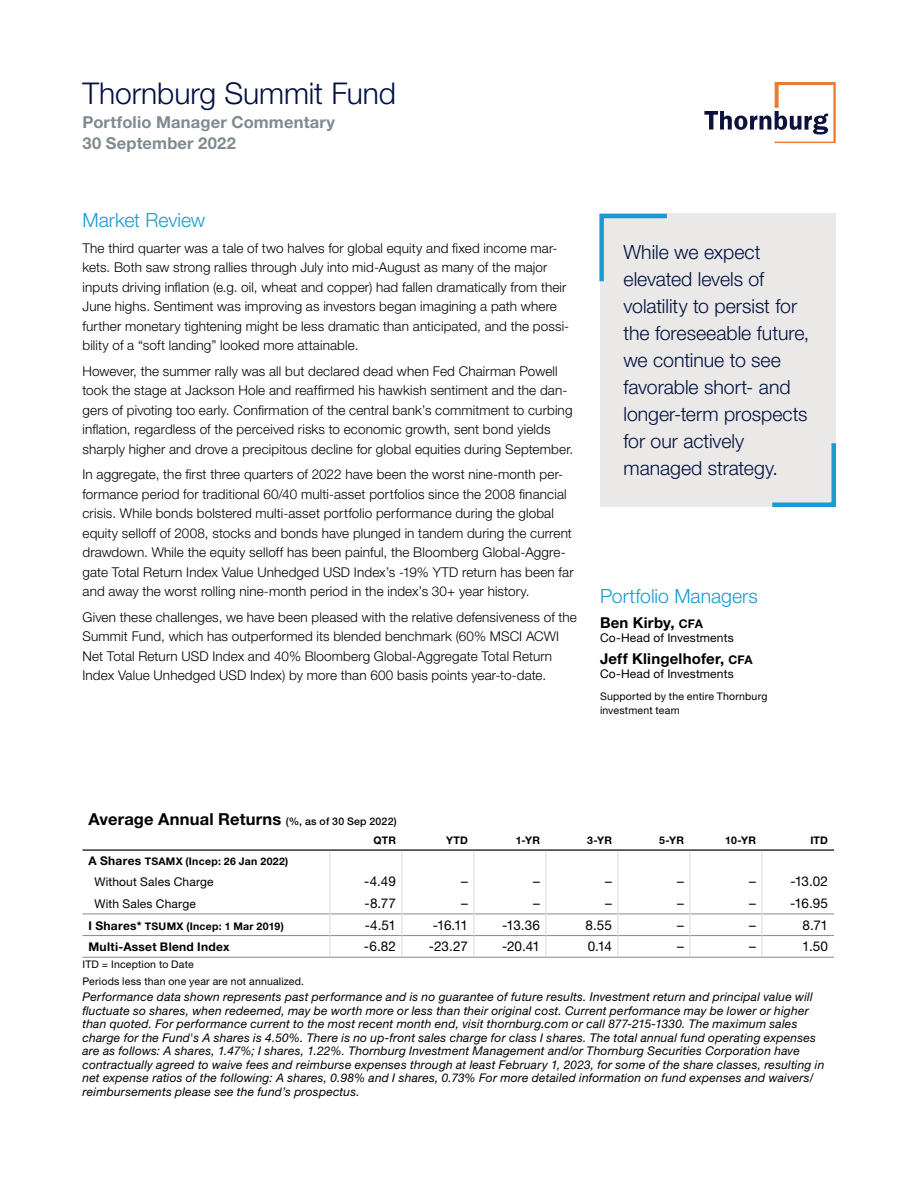
<style>
.page{position:relative;width:918px;height:1188px;background:#fff}
.page>*{position:absolute;margin:0;border:0;box-sizing:border-box;transform-origin:0 0}
.t1{font:300 30px "Helvetica Neue LT Std";letter-spacing:-.005em;color:#00103f}
.t2{font:300 19.5px/27px "Helvetica Neue LT Std";color:#00103f}
.t3{font:300 19.5px "Helvetica Neue LT Std";color:#1a99d2}
.t4{font:700 16.5px/21px "Helvetica Neue LT Std";letter-spacing:.01em;color:#808b91}
.t5{font:700 16.5px "Helvetica Neue LT Std";letter-spacing:.01em;color:#000}
.t6{font:700 15px "Helvetica Neue LT Std";letter-spacing:.015em;color:#000}
.t7{font:300 13.5px/19.5px "Helvetica Neue LT Std";letter-spacing:.01em;color:#000}
.t8{font:13.5px "Helvetica Neue LT Std";letter-spacing:-.01em;color:#000}
.t9{font:italic 12px/13.5px "Helvetica Neue LT Std";letter-spacing:.02em;color:#000}
.t10{font:12px "Helvetica Neue LT Std";letter-spacing:.015em;color:#000}
.t11{font:700 12px "Helvetica Neue LT Std";letter-spacing:.025em;color:#000}
.t12{font:10.5px/16.5px "Helvetica Neue LT Std";letter-spacing:.015em;color:#000}
.t13{font:700 10.5px "Helvetica Neue LT Std";letter-spacing:.025em;color:#000}
.s1{font-size:12px}
.s2{font-weight:500;font-size:10.5px}
</style>
<div class="page">
<svg style="left:704px;top:82px;width:132px;height:61px"></svg>
<div style="left:600px;top:213px;width:236px;height:294px;background:#ebe9e7"></div>
<hr style="left:82px;top:849px;width:248px;height:2px;background:#333">
<hr style="left:330px;top:849px;width:72px;height:2px;background:#333">
<hr style="left:402px;top:849px;width:72px;height:2px;background:#333">
<hr style="left:474px;top:849px;width:72px;height:2px;background:#333">
<hr style="left:546px;top:849px;width:72px;height:2px;background:#333">
<hr style="left:618px;top:849px;width:72px;height:2px;background:#333">
<hr style="left:690px;top:849px;width:72px;height:2px;background:#333">
<hr style="left:762px;top:849px;width:72px;height:2px;background:#333">
<hr style="left:82px;top:914px;width:248px;height:1px;background:#808b91">
<hr style="left:330px;top:914px;width:72px;height:1px;background:#808b91">
<hr style="left:402px;top:914px;width:72px;height:1px;background:#808b91">
<hr style="left:474px;top:914px;width:72px;height:1px;background:#808b91">
<hr style="left:546px;top:914px;width:72px;height:1px;background:#808b91">
<hr style="left:618px;top:914px;width:72px;height:1px;background:#808b91">
<hr style="left:690px;top:914px;width:72px;height:1px;background:#808b91">
<hr style="left:762px;top:914px;width:72px;height:1px;background:#808b91">
<hr style="left:82px;top:935px;width:248px;height:1px;background:#808b91">
<hr style="left:330px;top:935px;width:72px;height:1px;background:#808b91">
<hr style="left:402px;top:935px;width:72px;height:1px;background:#808b91">
<hr style="left:474px;top:935px;width:72px;height:1px;background:#808b91">
<hr style="left:546px;top:935px;width:72px;height:1px;background:#808b91">
<hr style="left:618px;top:935px;width:72px;height:1px;background:#808b91">
<hr style="left:690px;top:935px;width:72px;height:1px;background:#808b91">
<hr style="left:762px;top:935px;width:72px;height:1px;background:#808b91">
<hr style="left:82px;top:957px;width:248px;height:1px;background:#808b91">
<hr style="left:330px;top:957px;width:72px;height:1px;background:#808b91">
<hr style="left:402px;top:957px;width:72px;height:1px;background:#808b91">
<hr style="left:474px;top:957px;width:72px;height:1px;background:#808b91">
<hr style="left:546px;top:957px;width:72px;height:1px;background:#808b91">
<hr style="left:618px;top:957px;width:72px;height:1px;background:#808b91">
<hr style="left:690px;top:957px;width:72px;height:1px;background:#808b91">
<hr style="left:762px;top:957px;width:72px;height:1px;background:#808b91">
<svg style="left:330px;top:851px;width:1px;height:106px"></svg>
<svg style="left:402px;top:851px;width:1px;height:106px"></svg>
<svg style="left:474px;top:851px;width:1px;height:106px"></svg>
<svg style="left:546px;top:851px;width:1px;height:106px"></svg>
<svg style="left:618px;top:851px;width:1px;height:106px"></svg>
<svg style="left:690px;top:851px;width:1px;height:106px"></svg>
<svg style="left:762px;top:851px;width:1px;height:106px"></svg>
<svg style="left:599px;top:213px;width:68px;height:69px"></svg>
<svg style="left:772px;top:443px;width:64px;height:64px"></svg>
<h1 class="t1" style="left:82px;top:75px;width:315px">Thornburg Summit Fund</h1>
<p class="t4" style="left:82px;top:111px;width:254px">Portfolio Manager Commentary<br>30 September 2022</p>
<h2 class="t3" style="left:82px;top:208px;width:124px">Market Review</h2>
<p class="t7" style="left:82px;top:238px;width:488px">The third quarter was a tale of two halves for global equity and fixed income mar&shy;kets. Both saw strong rallies through July into mid-August as many of the major inputs driving inflation (e.g. oil, wheat and copper) had fallen dramatically from their June highs. Sentiment was improving as investors began imagining a path where further monetary tightening might be less dramatic than anticipated, and the possi&shy;bility of a “soft landing” looked more attainable.</p>
<p class="t7" style="left:82px;top:361px;width:492px">However, the summer rally was all but declared dead when Fed Chairman Powell took the stage at Jackson Hole and reaffirmed his hawkish sentiment and the dan&shy;gers of pivoting too early. Confirmation of the central bank’s commitment to curbing inflation, regardless of the perceived risks to economic growth, sent bond yields sharply higher and drove a precipitous decline for global equities during September.</p>
<p class="t7" style="left:82px;top:464px;width:493px">In aggregate, the first three quarters of 2022 have been the worst nine-month per&shy;formance period for traditional 60/40 multi-asset portfolios since the 2008 financial crisis. While bonds bolstered multi-asset portfolio performance during the global equity selloff of 2008, stocks and bonds have plunged in tandem during the current drawdown. While the equity selloff has been painful, the Bloomberg Global-Aggre&shy;gate Total Return Index Value Unhedged USD Index’s -19% YTD return has been far and away the worst rolling nine-month period in the index’s 30+ year history.</p>
<p class="t7" style="left:82px;top:607px;width:496px">Given these challenges, we have been pleased with the relative defensiveness of the Summit Fund, which has outperformed its blended benchmark (60% MSCI ACWI Net Total Return USD Index and 40% Bloomberg Global-Aggregate Total Return Index Value Unhedged USD Index) by more than 600 basis points year-to-date.</p>
<h2 class="t2" style="left:624px;top:238px;width:187px">While we expect elevated levels of volatility to persist for the foreseeable future, we continue to see favorable short- and longer-term prospects for our actively managed strategy.</h2>
<h2 class="t3" style="left:600px;top:584px;width:159px">Portfolio Managers</h2>
<p class="t6" style="left:600px;top:613px;width:104px">Ben Kirby, <span class="s1">CFA</span></p>
<p class="t10" style="left:600px;top:630px;width:135px">Co-Head of Investments</p>
<p class="t6" style="left:600px;top:649px;width:154px">Jeff Klingelhofer, <span class="s1">CFA</span></p>
<p class="t10" style="left:600px;top:666px;width:135px">Co-Head of Investments</p>
<p class="t12" style="left:600px;top:689px;width:169px;line-height:13.5px">Supported by the entire Thornburg investment team</p>
<p class="t5" style="left:88px;top:809px;width:310px">Average Annual Returns <span class="s2">(%, as of 30 Sep 2022)</span></p>
<p class="t13" style="left:374px;top:834px;width:24px">QTR</p>
<p class="t13" style="left:446px;top:834px;width:23px">YTD</p>
<p class="t13" style="left:516px;top:834px;width:26px">1-YR</p>
<p class="t13" style="left:587px;top:834px;width:26px">3-YR</p>
<p class="t13" style="left:659px;top:834px;width:26px">5-YR</p>
<p class="t13" style="left:725px;top:834px;width:32px">10-YR</p>
<p class="t13" style="left:810px;top:834px;width:19px">ITD</p>
<p class="t13" style="left:88px;top:854px;width:201px"><span class="s1">A Shares</span> TSAMX (Incep: 26 Jan 2022)</p>
<p class="t10" style="left:94px;top:875px;width:121px">Without Sales Charge</p>
<p class="t8" style="left:364px;top:873px;width:33px">-4.49</p>
<p class="t8" style="left:461px;top:873px;width:8px">–</p>
<p class="t8" style="left:533px;top:873px;width:8px">–</p>
<p class="t8" style="left:605px;top:873px;width:8px">–</p>
<p class="t8" style="left:677px;top:873px;width:8px">–</p>
<p class="t8" style="left:749px;top:873px;width:8px">–</p>
<p class="t8" style="left:790px;top:873px;width:39px">-13.02</p>
<p class="t10" style="left:94px;top:897px;width:103px">With Sales Charge</p>
<p class="t8" style="left:364px;top:895px;width:33px">-8.77</p>
<p class="t8" style="left:461px;top:895px;width:8px">–</p>
<p class="t8" style="left:533px;top:895px;width:8px">–</p>
<p class="t8" style="left:605px;top:895px;width:8px">–</p>
<p class="t8" style="left:677px;top:895px;width:8px">–</p>
<p class="t8" style="left:749px;top:895px;width:8px">–</p>
<p class="t8" style="left:790px;top:895px;width:39px">-16.95</p>
<p class="t13" style="left:88px;top:919px;width:197px"><span class="s1">I Shares*</span> TSUMX (Incep: 1 Mar 2019)</p>
<p class="t8" style="left:365px;top:917px;width:33px">-4.51</p>
<p class="t8" style="left:433px;top:917px;width:37px">-16.11</p>
<p class="t8" style="left:502px;top:917px;width:39px">-13.36</p>
<p class="t8" style="left:585px;top:917px;width:28px">8.55</p>
<p class="t8" style="left:677px;top:917px;width:8px">–</p>
<p class="t8" style="left:749px;top:917px;width:8px">–</p>
<p class="t8" style="left:802px;top:917px;width:27px">8.71</p>
<p class="t11" style="left:88px;top:940px;width:143px">Multi-Asset Blend Index</p>
<p class="t8" style="left:364px;top:938px;width:34px">-6.82</p>
<p class="t8" style="left:429px;top:938px;width:41px">-23.27</p>
<p class="t8" style="left:502px;top:938px;width:39px">-20.41</p>
<p class="t8" style="left:588px;top:938px;width:26px">0.14</p>
<p class="t8" style="left:677px;top:938px;width:8px">–</p>
<p class="t8" style="left:749px;top:938px;width:8px">–</p>
<p class="t8" style="left:802px;top:938px;width:27px">1.50</p>
<p class="t12" style="left:82px;top:956px;width:223px">ITD = Inception to Date<br>Periods less than one year are not annualized.</p>
<p class="t9" style="left:82px;top:990px;width:743px">Performance data shown represents past performance and is no guarantee of future results. Investment return and principal value will fluctuate so shares, when redeemed, may be worth more or less than their original cost. Current performance may be lower or higher than quoted. For performance current to the most recent month end, visit thornburg.com or call 877-215-1330. The maximum sales charge for the Fund's A shares is 4.50%. There is no up-front sales charge for class I shares. The total annual fund operating expenses are as follows: A shares, 1.47%; I shares, 1.22%. Thornburg Investment Management and/or Thornburg Securities Corporation have contractually agreed to waive fees and reimburse expenses through at least February 1, 2023, for some of the share classes, resulting in net expense ratios of the following: A shares, 0.98% and I shares, 0.73% For more detailed information on fund expenses and waivers/ reimbursements please see the fund’s prospectus.</p>
</div>
